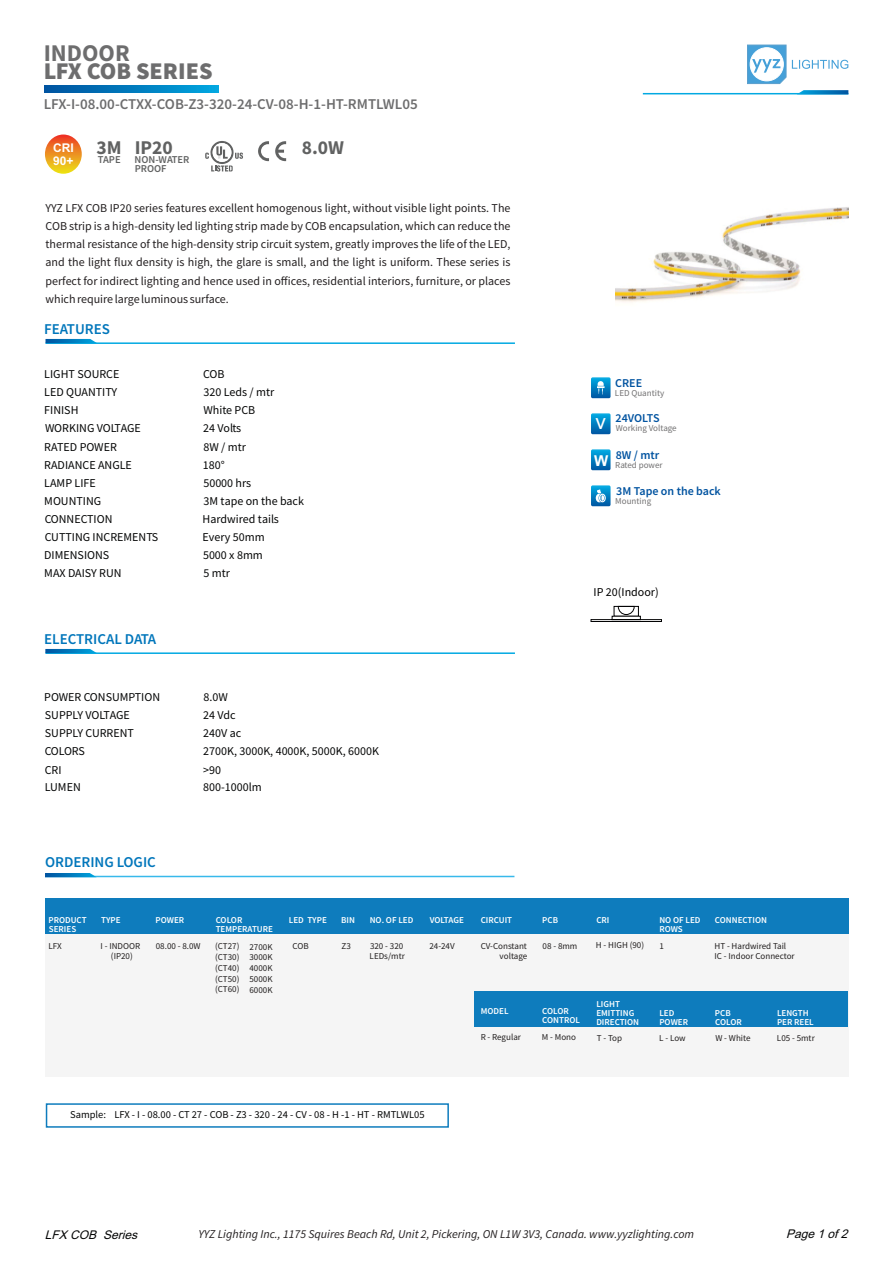
<style>
.page{position:relative;width:893px;height:1262px;background:#fff}
.page>*{position:absolute;margin:0;border:0;box-sizing:border-box;transform-origin:0 0}
.t1{font:900 24px "Source Sans Pro";color:#6d6d6e}
.t2{font:700 24px "Source Sans Pro";color:#6d6d6e}
.t3{font:21px "Arial";color:#fff}
.t4{font:700 19.5px "Source Sans Pro";color:#616262}
.t5{font:600 15px "Source Sans Pro";color:#6d6d6e}
.t6{font:600 15px "Source Sans Pro";color:#0076bb}
.t7{font:12px/18.1px "Source Sans Pro";color:#231f20;text-align:justify}
.t8{font:12px/18px "Source Sans Pro";color:#050606}
.t9{font:italic 12px "Source Sans Pro";color:#231f20}
.t10{font:600 12px "Source Sans Pro";color:#0053a0}
.t11{font:italic 12px "Arial";color:#050606}
.t12{font:12px "Source Sans Pro";color:#000}
.t13{font:700 12px/13.4px "Arial";color:#fff}
.t14{font:10.5px "Source Sans Pro";color:#050606}
.t15{font:600 10.5px/9px "Source Sans Pro";color:#616262}
.t16{font:9px/10.8px "Source Sans Pro";color:#221f1f;text-align:justify}
.t17{font:600 9px/9px "Source Sans Pro";color:#fff}
.t18{font:9px "Source Sans Pro";color:#727172}
</style>
<div class="page">
<svg style="left:45px;top:85px;width:173px;height:8px"></svg>
<hr style="left:45px;top:342px;width:470px;height:2px;background:#02a9e2">
<svg style="left:45px;top:339px;width:52px;height:4px"></svg>
<hr style="left:45px;top:652px;width:470px;height:2px;background:#02a9e2">
<svg style="left:45px;top:649px;width:52px;height:4px"></svg>
<svg style="left:591px;top:377px;width:19px;height:21px"></svg>
<svg style="left:597px;top:381px;width:7px;height:13px"></svg>
<svg style="left:591px;top:413px;width:19px;height:21px"></svg>
<svg style="left:591px;top:449px;width:19px;height:21px"></svg>
<svg style="left:591px;top:485px;width:19px;height:21px"></svg>
<svg style="left:595px;top:489px;width:10px;height:13px"></svg>
<svg style="left:205px;top:141px;width:38px;height:31px"></svg>
<svg style="left:258px;top:141px;width:11px;height:20px"></svg>
<svg style="left:275px;top:141px;width:11px;height:20px"></svg>
<hr style="left:643px;top:93px;width:205px;height:1px;background:#02a9e2">
<svg style="left:796px;top:90px;width:52px;height:4px"></svg>
<svg style="left:747px;top:45px;width:101px;height:39px"></svg>
<svg style="left:45px;top:134px;width:37px;height:40px"></svg>
<img style="left:615px;top:207px;width:233px;height:95px">
<svg style="left:618px;top:606px;width:16px;height:9px"></svg>
<div style="left:590px;top:619px;width:71px;height:2px;border:1px solid #020203"></div>
<hr style="left:45px;top:875px;width:469px;height:2px;background:#38b9eb">
<svg style="left:45px;top:873px;width:52px;height:4px"></svg>
<div style="left:45px;top:898px;width:803px;height:35px;background:#0e7cbd"></div>
<div style="left:45px;top:933px;width:803px;height:143px;background:#f5f5f5"></div>
<div style="left:474px;top:991px;width:374px;height:35px;background:#0e7cbd"></div>
<div style="left:46px;top:1103px;width:403px;height:24px;border:2px solid #0e7cbd"></div>
<h1 class="t2" style="left:44px;top:43px;width:87px">INDOOR</h1>
<h1 class="t1" style="left:44px;top:61px;width:170px">LFX COB SERIES</h1>
<p class="t5" style="left:44px;top:98px;width:375px">LFX-I-08.00-CTXX-COB-Z3-320-24-CV-08-H-1-HT-RMTLWL05</p>
<h3 class="t4" style="left:97px;top:139px;width:27px">3M</h3>
<p class="t15" style="left:98px;top:156px;width:24px">TAPE</p>
<h3 class="t4" style="left:135px;top:139px;width:40px">IP20</h3>
<h3 class="t4" style="left:302px;top:139px;width:44px">8.0W</h3>
<p class="t15" style="left:135px;top:156px;width:56px">NON-WATER<br>PROOF</p>
<p class="t13" style="left:53px;top:142px;width:22px">CRI<br>90+</p>
<p class="t7" style="left:45px;top:200px;width:466px">YYZ LFX COB IP20 series features excellent homogenous light, without visible light points. The COB strip is a high-density led lighting strip made by COB encapsulation, which can reduce the thermal resistance of the high-density strip circuit system, greatly improves the life of the LED, and the light flux density is high, the glare is small, and the light is uniform. These series is perfect for indirect lighting and hence used in offices, residential interiors, furniture, or places which require large luminous surface.</p>
<p class="t6" style="left:44px;top:322px;width:67px">FEATURES</p>
<p class="t8" style="left:44px;top:366px;width:98px">LIGHT SOURCE<br>LED QUANTITY<br>FINISH<br>WORKING VOLTAGE</p>
<p class="t8" style="left:203px;top:366px;width:73px">COB<br>320 Leds / mtr<br>White PCB<br>24 Volts</p>
<p class="t8" style="left:44px;top:438px;width:89px">RATED POWER<br>RADIANCE ANGLE</p>
<p class="t8" style="left:203px;top:438px;width:45px">8W / mtr<br>180°</p>
<p class="t8" style="left:44px;top:474px;width:115px">LAMP LIFE<br>MOUNTING<br>CONNECTION<br>CUTTING INCREMENTS<br>DIMENSIONS</p>
<p class="t8" style="left:203px;top:474px;width:103px">50000 hrs<br>3M tape on the back<br>Hardwired tails<br>Every 50mm<br>5000 x 8mm</p>
<p class="t8" style="left:44px;top:564px;width:79px">MAX DAISY RUN</p>
<p class="t8" style="left:203px;top:564px;width:28px">5 mtr</p>
<p class="t6" style="left:44px;top:632px;width:114px">ELECTRICAL DATA</p>
<p class="t8" style="left:44px;top:689px;width:117px">POWER CONSUMPTION<br>SUPPLY VOLTAGE<br>SUPPLY CURRENT</p>
<p class="t8" style="left:203px;top:689px;width:39px">8.0W<br>24 Vdc<br>240V ac</p>
<p class="t8" style="left:45px;top:743px;width:42px;line-height:18.6px">COLORS<br>CRI</p>
<p class="t8" style="left:45px;top:779px;width:38px">LUMEN</p>
<p class="t6" style="left:45px;top:855px;width:112px">ORDERING LOGIC</p>
<p class="t8" style="left:203px;top:743px;width:177px">2700K, 3000K, 4000K, 5000K, 6000K</p>
<p class="t8" style="left:203px;top:762px;width:60px;line-height:17.2px">&gt;90<br>800-1000lm</p>
<p class="t10" style="left:615px;top:377px;width:28px">CREE</p>
<p class="t18" style="left:615px;top:389px;width:51px">LED Quantity</p>
<p class="t10" style="left:615px;top:413px;width:46px">24VOLTS</p>
<h2 class="t3" style="left:595px;top:414px;width:12px">v</h2>
<p class="t18" style="left:615px;top:424px;width:62px">Working Voltage</p>
<p class="t10" style="left:615px;top:449px;width:45px">8W / mtr</p>
<p class="t18" style="left:594px;top:461px;width:70px"><sup>W</sup> Rated power</p>
<p class="t10" style="left:616px;top:485px;width:106px">3M Tape on the back</p>
<p class="t18" style="left:615px;top:497px;width:37px">Mounting</p>
<p class="t12" style="left:593px;top:587px;width:67px">IP 20(Indoor)</p>
<p class="t17" style="left:48px;top:916px;width:40px">PRODUCT<br>SERIES</p>
<p class="t17" style="left:101px;top:916px;width:21px">TYPE</p>
<p class="t17" style="left:155px;top:915px;width:30px">POWER</p>
<p class="t17" style="left:216px;top:915px;width:59px">COLOR<br>TEMPERATURE</p>
<p class="t17" style="left:289px;top:916px;width:39px">LED TYPE</p>
<p class="t17" style="left:341px;top:915px;width:15px">BIN</p>
<p class="t17" style="left:370px;top:915px;width:45px">NO. OF LED</p>
<p class="t17" style="left:430px;top:915px;width:36px">VOLTAGE</p>
<p class="t17" style="left:481px;top:915px;width:33px">CIRCUIT</p>
<p class="t17" style="left:542px;top:915px;width:17px">PCB</p>
<p class="t17" style="left:596px;top:915px;width:15px">CRI</p>
<p class="t17" style="left:659px;top:915px;width:43px">NO OF LED<br>ROWS</p>
<p class="t17" style="left:715px;top:915px;width:54px">CONNECTION</p>
<p class="t16" style="left:215px;top:952px;width:26px">(CT30) (CT40) (CT50) (CT60)</p>
<p class="t16" style="left:249px;top:942px;width:25px">2700K 3000K 4000K 5000K 6000K</p>
<p class="t16" style="left:369px;top:941px;width:37px">320 - 320<br>LEDs/mtr</p>
<p class="t16" style="left:429px;top:941px;width:27px">24-24V</p>
<p class="t16" style="left:480px;top:941px;width:48px;line-height:10.4px;text-align:right">CV-Constant voltage</p>
<p class="t16" style="left:542px;top:941px;width:36px">08 - 8mm</p>
<p class="t16" style="left:596px;top:940px;width:50px">H - HIGH (90)</p>
<p class="t16" style="left:659px;top:941px;width:6px">1</p>
<p class="t16" style="left:714px;top:941px;width:82px;line-height:10.2px">HT - Hardwired Tail<br>IC - Indoor Connector</p>
<p class="t16" style="left:480px;top:1032px;width:42px">R - Regular</p>
<p class="t16" style="left:542px;top:1032px;width:36px">M - Mono</p>
<p class="t16" style="left:596px;top:1033px;width:27px">T - Top</p>
<p class="t16" style="left:659px;top:1033px;width:28px">L - Low</p>
<p class="t16" style="left:715px;top:1033px;width:37px">W - White</p>
<p class="t16" style="left:777px;top:1033px;width:39px">L05 - 5mtr</p>
<p class="t16" style="left:48px;top:941px;width:15px">LFX</p>
<p class="t16" style="left:101px;top:941px;width:41px;text-align:center">I - INDOOR (IP20)</p>
<p class="t16" style="left:156px;top:941px;width:46px">08.00 - 8.0W</p>
<p class="t16" style="left:215px;top:941px;width:26px">(CT27)</p>
<p class="t16" style="left:292px;top:941px;width:18px">COB</p>
<p class="t16" style="left:341px;top:941px;width:11px">Z3</p>
<p class="t17" style="left:481px;top:1007px;width:29px">MODEL</p>
<p class="t17" style="left:542px;top:1007px;width:39px">COLOR<br>CONTROL</p>
<p class="t17" style="left:596px;top:1000px;width:44px">LIGHT<br>EMITTING<br>DIRECTION</p>
<p class="t17" style="left:659px;top:1008px;width:30px">LED<br>POWER</p>
<p class="t17" style="left:715px;top:1008px;width:28px">PCB<br>COLOR</p>
<p class="t17" style="left:777px;top:1008px;width:38px">LENGTH<br>PER REEL</p>
<p class="t14" style="left:70px;top:1110px;width:356px">Sample: LFX - I - 08.00 - CT 27 - COB - Z3 - 320 - 24 - CV - 08 - H -1 - HT - RMTLWL05</p>
<p class="t11" style="left:45px;top:1230px;width:97px">LFX COB Series</p>
<p class="t9" style="left:198px;top:1228px;width:497px">YYZ Lighting Inc., 1175 Squires Beach Rd, Unit 2, Pickering, ON L1W 3V3, Canada. www.yyzlighting.com</p>
<p class="t11" style="left:786px;top:1228px;width:66px">Page 1 of 2</p>
</div>
